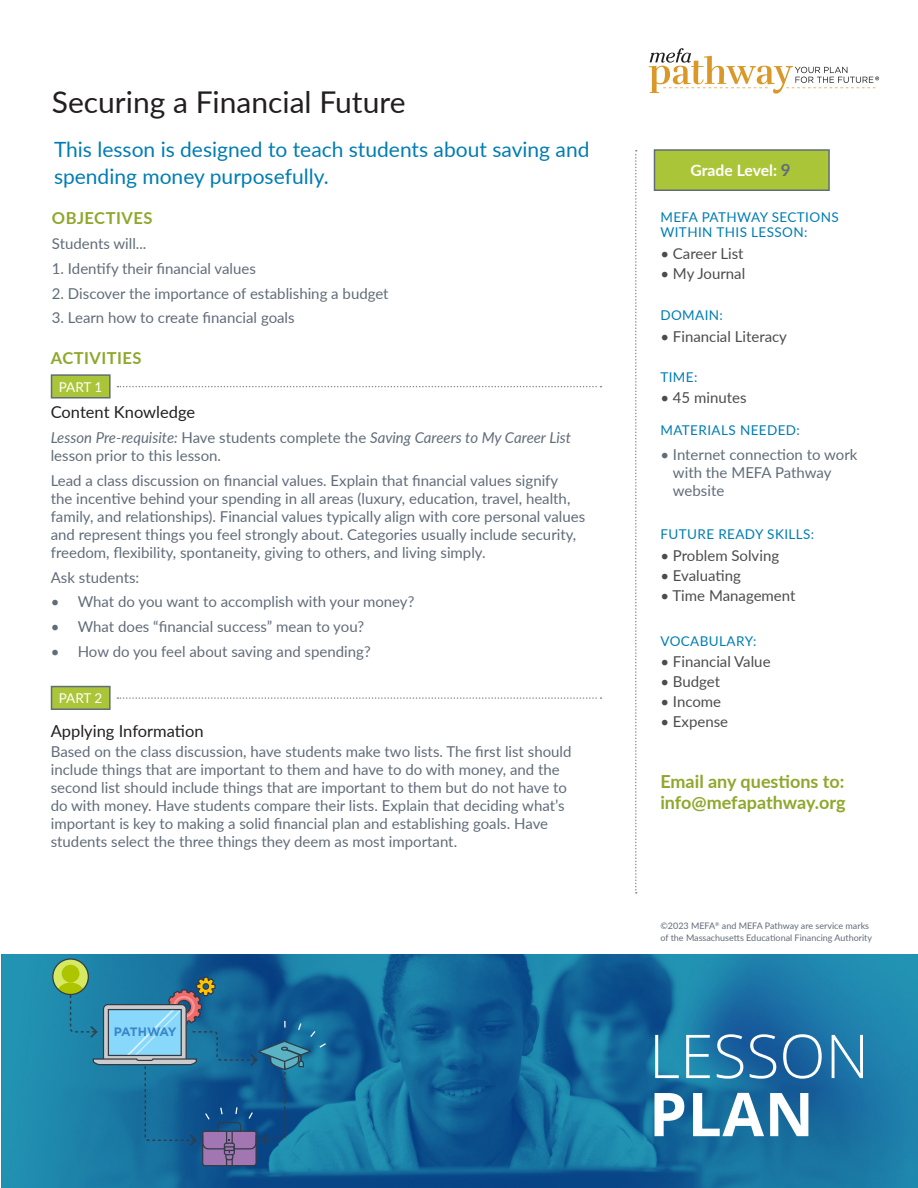
<style>
.page{position:relative;width:918px;height:1188px;background:#fff}
.page>*{position:absolute;margin:0;border:0;box-sizing:border-box;transform-origin:0 0}
.t1{font:300 60.45px "Open Sans";color:#fff}
.t2{font:700 60.45px "Open Sans";color:#fff}
.t3{font:30px "Lato";color:#231f20}
.t4{font:21px/27px "Lato";color:#007db2}
.t5{font:700 18px "Lato";color:#8ea72c}
.t6{font:16.5px "Lato";color:#231f20}
.t7{font:700 16.5px "Lato";letter-spacing:.03em;color:#8ea72c}
.t8{font:700 15.75px "Lato";letter-spacing:-.005em;color:#fff}
.t9{font:15px/18px "Lato";color:#616c79}
.t10{font:15px "Lato";color:#4b4c4d}
.t11{font:italic 15px/18px "Lato";color:#616c79}
.t12{font:13.5px/15px "Lato";letter-spacing:.03em;color:#007db2}
.t13{font:13.5px "Lato";letter-spacing:-.025em;color:#fff}
.t14{font:700 12.15px "Gotham";letter-spacing:-.08em;color:#3986cb}
.t15{font:9px/12px "Lato";color:#616c79}
.s1{font-style:normal}
.s2{font-size:16.95px;color:#616c79}
</style>
<div class="page">
<svg style="left:117px;top:386px;width:484px;height:1px"></svg>
<div style="left:52px;top:375px;width:58px;height:23px;background:#abc538"></div>
<div style="left:51px;top:374px;width:60px;height:25px;border:2px solid #616c79"></div>
<svg style="left:635px;top:150px;width:2px;height:744px"></svg>
<img style="left:1px;top:954px;width:917px;height:234px">
<svg style="left:53px;top:959px;width:35px;height:36px"></svg>
<div style="left:62px;top:965px;width:17px;height:17px;background:#acc500;border-radius:50%"></div>
<svg style="left:58px;top:982px;width:25px;height:13px"></svg>
<div style="left:52px;top:958px;width:37px;height:37px;border:1px solid #343b45;border-radius:50%"></div>
<svg style="left:69px;top:976px;width:258px;height:191px;background:#2c76a0"></svg>
<div style="left:654px;top:149px;width:176px;height:42px;background:#abc538;border:2px solid #616c79"></div>
<svg style="left:649px;top:48px;width:230px;height:46px"></svg>
<svg style="left:117px;top:697px;width:484px;height:2px"></svg>
<div style="left:52px;top:687px;width:58px;height:22px;background:#abc538"></div>
<div style="left:51px;top:686px;width:60px;height:24px;border:2px solid #616c79"></div>
<p class="t3" style="left:52px;top:80px;width:355px">Securing a Financial Future</p>
<p class="t4" style="left:54px;top:135px;width:537px">This lesson is designed to teach students about saving and spending money purposefully.</p>
<p class="t7" style="left:52px;top:206px;width:102px">OBJECTIVES</p>
<p class="t9" style="left:52px;top:234px;width:96px">Students will...</p>
<p class="t9" style="left:52px;top:259px;width:205px">1. Identify their financial values</p>
<p class="t9" style="left:52px;top:283px;width:338px">2. Discover the importance of establishing a budget</p>
<p class="t9" style="left:52px;top:308px;width:244px">3. Learn how to create financial goals</p>
<p class="t7" style="left:51px;top:346px;width:92px">ACTIVITIES</p>
<p class="t13" style="left:59px;top:377px;width:45px">PART 1</p>
<p class="t6" style="left:51px;top:401px;width:146px">Content Knowledge</p>
<p class="t11" style="left:51px;top:428px;width:522px">Lesson Pre-requisite: <span class="s1">Have students complete the</span> Saving Careers to My Career List <span class="s1">lesson prior to this lesson.</span></p>
<p class="t9" style="left:51px;top:471px;width:536px">Lead a class discussion on financial values. Explain that financial values signify<br>the incentive behind your spending in all areas (luxury, education, travel, health, family, and relationships). Financial values typically align with core personal values and represent things you feel strongly about. Categories usually include security, freedom, flexibility, spontaneity, giving to others, and living simply.</p>
<p class="t9" style="left:51px;top:567px;width:90px">Ask students:</p>
<p class="t9" style="left:51px;top:592px;width:365px">• What do you want to accomplish with your money?</p>
<p class="t9" style="left:51px;top:617px;width:315px">• What does “financial success” mean to you?</p>
<p class="t9" style="left:51px;top:642px;width:321px">• How do you feel about saving and spending?</p>
<p class="t13" style="left:59px;top:689px;width:45px">PART 2</p>
<p class="t6" style="left:51px;top:719px;width:154px">Applying Information</p>
<p class="t9" style="left:51px;top:742px;width:522px">Based on the class discussion, have students make two lists. The first list should include things that are important to them and have to do with money, and the second list should include things that are important to them but do not have to do with money. Have students compare their lists. Explain that deciding what’s important is key to making a solid financial plan and establishing goals. Have students select the three things they deem as most important.</p>
<p class="t14" style="left:114px;top:1024px;width:64px">PATHWAY</p>
<p class="t8" style="left:691px;top:159px;width:102px">Grade Level: <span class="s2">9</span></p>
<p class="t12" style="left:660px;top:209px;width:180px">MEFA PATHWAY SECTIONS<br>WITHIN THIS LESSON:</p>
<p class="t10" style="left:660px;top:242px;width:85px">• Career List</p>
<p class="t10" style="left:660px;top:262px;width:86px">• My Journal</p>
<p class="t12" style="left:660px;top:307px;width:64px">DOMAIN:</p>
<p class="t10" style="left:660px;top:326px;width:128px">• Financial Literacy</p>
<p class="t12" style="left:660px;top:369px;width:39px">TIME:</p>
<p class="t10" style="left:660px;top:387px;width:88px">• 45 minutes</p>
<p class="t12" style="left:660px;top:422px;width:141px">MATERIALS NEEDED:</p>
<p class="t9" style="left:673px;top:445px;width:186px;text-indent:-13px">• Internet connection to work with the MEFA Pathway website</p>
<p class="t12" style="left:660px;top:526px;width:155px">FUTURE READY SKILLS:</p>
<p class="t10" style="left:660px;top:545px;width:120px">• Problem Solving</p>
<p class="t10" style="left:660px;top:565px;width:82px">• Evaluating</p>
<p class="t10" style="left:660px;top:585px;width:137px">• Time Management</p>
<p class="t12" style="left:660px;top:633px;width:97px">VOCABULARY:</p>
<p class="t10" style="left:660px;top:651px;width:112px">• Financial Value</p>
<p class="t10" style="left:660px;top:671px;width:61px">• Budget</p>
<p class="t10" style="left:660px;top:691px;width:62px">• Income</p>
<p class="t10" style="left:660px;top:711px;width:69px">• Expense</p>
<p class="t5" style="left:660px;top:768px;width:186px">Email any questions to:</p>
<p class="t5" style="left:660px;top:789px;width:187px">info@mefapathway.org</p>
<p class="t15" style="left:660px;top:920px;width:213px">©2023 MEFA<sup>®</sup> and MEFA Pathway are service marks of the Massachusetts Educational Financing Authority</p>
<p class="t1" style="left:649px;top:1015px;width:221px">LESSON</p>
<p class="t2" style="left:649px;top:1072px;width:166px">PLAN</p>
</div>
